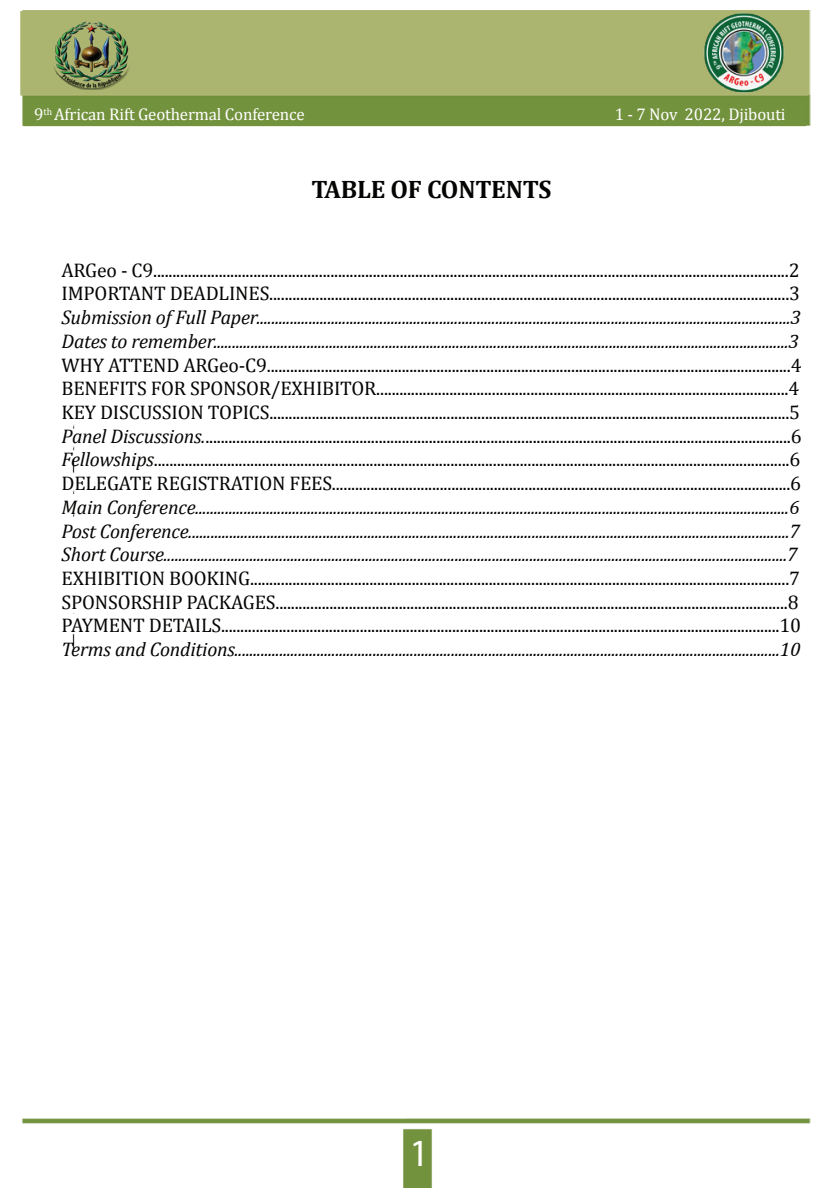
<style>
.page{position:relative;width:840px;height:1188px;background:#fff}
.page>*{position:absolute;margin:0;border:0;box-sizing:border-box;transform-origin:0 0}
.t1{font:38.5px "Myriad Pro";color:#fff}
.t2{font:700 25.55px "Cambria";letter-spacing:-.01em;color:#040503}
.t3{font:19.6px/23.8px "Cambria";letter-spacing:-.01em;color:#040503}
.t4{font:italic 19.6px/23.8px "Cambria";letter-spacing:-.01em;color:#040503}
.t5{font:16.8px "Cambria";letter-spacing:-.01em;color:#fff}
.s1{font-style:italic}
</style>
<div class="page">
<img style="left:21px;top:10px;width:789px;height:1178px">
<img style="left:44px;top:16px;width:93px;height:73px">
<img style="left:702px;top:10px;width:83px;height:84px">
<p class="t5" style="left:34px;top:105px;width:272px">9<sup>th</sup> African Rift Geothermal Conference</p>
<p class="t5" style="left:615px;top:105px;width:172px">1 - 7 Nov 2022, Djibouti</p>
<h2 class="t2" style="left:311px;top:171px;width:242px">TABLE OF CONTENTS</h2>
<p class="t3" style="left:62px;top:258px;width:740px">ARGeo - C9.....................................................................................................................................................................2<br>IMPORTANT DEADLINES.......................................................................................................................................3</p>
<p class="t4" style="left:62px;top:305px;width:741px">Submission of Full Paper...............................................................................................................................................3<br>Dates to remember..........................................................................................................................................................3</p>
<p class="t3" style="left:62px;top:353px;width:742px">WHY ATTEND ARGeo-C9........................................................................................................................................4<br>BENEFITS FOR SPONSOR/EXHIBITOR...........................................................................................................4<br>KEY DISCUSSION TOPICS.......................................................................................................................................5<br><span class="s1">Panel Discussions.</span>........................................................................................................................................................6<br><span class="s1">Fellowships</span>.....................................................................................................................................................................6<br>DELEGATE REGISTRATION FEES.......................................................................................................................6</p>
<p class="t4" style="left:62px;top:494px;width:740px;text-align:justify">Main Conference...............................................................................................................................................................6<br>Post Conference.................................................................................................................................................................7<br>Short Course.......................................................................................................................................................................7</p>
<p class="t3" style="left:62px;top:566px;width:741px">EXHIBITION BOOKING............................................................................................................................................7<br>SPONSORSHIP PACKAGES.....................................................................................................................................8<br>PAYMENT DETAILS.................................................................................................................................................10</p>
<p class="t4" style="left:62px;top:637px;width:741px">Terms and Conditions..................................................................................................................................................10</p>
<h1 class="t1" style="left:410px;top:1129px;width:21px">1</h1>
</div>
